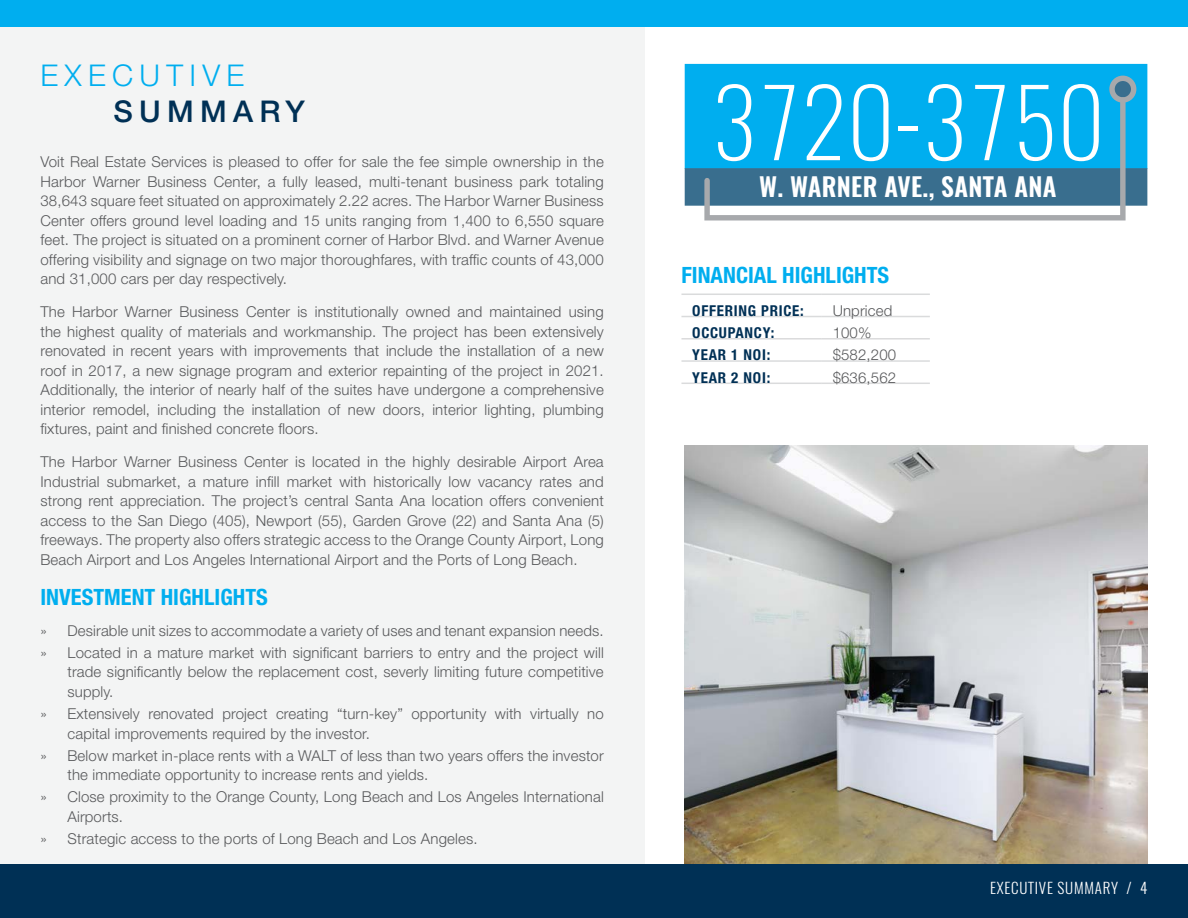
<style>
.page{position:relative;width:1188px;height:918px;background:#fff}
.page>*{position:absolute;margin:0;border:0;box-sizing:border-box;transform-origin:0 0}
.Property_Address{font:200 93px "Oswald";letter-spacing:.01em;color:#fff}
.Heading_-_2_Line_Acc{font:300 30px/36px "Helvetica Neue LT Std";letter-spacing:.21em;color:#00aeef}
.Property_Address_2{font:600 25.5px "Oswald";letter-spacing:.01em;color:#fff}
.Heading{font:700 condensed 22.5px "Helvetica Neue LT Std";color:#00aeef}
.Copy{font:300 15px/19.5px "Helvetica Neue LT Std";letter-spacing:.01em;color:#58595b;text-align:justify}
.Copy_-_Bold_Blue_CAP{font:700 condensed 15px "Helvetica Neue LT Std";letter-spacing:.05em;color:#003055}
.Chart_copy_left{font:300 15px "Helvetica Neue LT Std";letter-spacing:.01em;color:#58595b}
.t1{font:300 15px "Oswald";letter-spacing:.05em;color:#fff}
.Chart_copy_right{font:300 15px "Helvetica Neue LT Std";color:#58595b}
.s1{font-weight:500;color:#003055}
</style>
<div class="page">
<div style="left:0;top:27px;width:644px;height:837px;background:#f3f4f4"></div>
<div style="left:0;top:0;width:1188px;height:27px;background:#00aeef"></div>
<div style="left:0;top:864px;width:1188px;height:54px;background:#003055"></div>
<img style="left:685px;top:446px;width:462px;height:418px">
<div style="left:685px;top:64px;width:462px;height:105px;background:#00aeef"></div>
<div style="left:685px;top:168px;width:462px;height:38px;background:#396e8e"></div>
<div style="left:1110px;top:80px;width:22px;height:19px;background:#396e8e;border-radius:50%"></div>
<svg style="left:702px;top:95px;width:426px;height:126px"></svg>
<div style="left:1109px;top:76px;width:27px;height:27px;border:5px solid #a7a9ac;border-radius:50%"></div>
<hr style="left:681px;top:294px;width:141px;height:1px;background:#dadbdc">
<hr style="left:822px;top:294px;width:108px;height:1px;background:#dadbdc">
<hr style="left:681px;top:316px;width:141px;height:1px;background:#dadbdc">
<hr style="left:822px;top:316px;width:108px;height:1px;background:#dadbdc">
<hr style="left:681px;top:338px;width:141px;height:2px;background:#dadbdc">
<hr style="left:822px;top:338px;width:108px;height:2px;background:#dadbdc">
<hr style="left:681px;top:360px;width:141px;height:2px;background:#dadbdc">
<hr style="left:822px;top:360px;width:108px;height:2px;background:#dadbdc">
<hr style="left:681px;top:383px;width:141px;height:1px;background:#dadbdc">
<hr style="left:822px;top:383px;width:108px;height:1px;background:#dadbdc">
<p class="Heading_-_2_Line_Acc" style="left:113px;top:57px;width:193px;text-indent:-73px">EXECUTIVE<br><span class="s1">SUMMARY</span></p>
<p class="Copy" style="left:40px;top:152px;width:565px">Voit Real Estate Services is pleased to offer for sale the fee simple ownership in the Harbor Warner Business Center, a fully leased, multi-tenant business park totaling 38,643 square feet situated on approximately 2.22 acres. The Harbor Warner Business Center offers ground level loading and 15 units ranging from 1,400 to 6,550 square feet. The project is situated on a prominent corner of Harbor Blvd. and Warner Avenue offering visibility and signage on two major thoroughfares, with traffic counts of 43,000 and 31,000 cars per day respectively.</p>
<p class="Copy" style="left:40px;top:302px;width:565px">The Harbor Warner Business Center is institutionally owned and maintained using the highest quality of materials and workmanship. The project has been extensively renovated in recent years with improvements that include the installation of a new roof in 2017, a new signage program and exterior repainting of the project in 2021.<br>Additionally, the interior of nearly half of the suites have undergone a comprehensive interior remodel, including the installation of new doors, interior lighting, plumbing fixtures, paint and finished concrete floors.</p>
<p class="Copy" style="left:40px;top:452px;width:565px">The Harbor Warner Business Center is located in the highly desirable Airport Area Industrial submarket, a mature infill market with historically low vacancy rates and strong rent appreciation. The project’s central Santa Ana location offers convenient access to the San Diego (405), Newport (55), Garden Grove (22) and Santa Ana (5) freeways. The property also offers strategic access to the Orange County Airport, Long Beach Airport and Los Angeles International Airport and the Ports of Long Beach.</p>
<p class="Heading" style="left:40px;top:584px;width:229px">INVESTMENT HIGHLIGHTS</p>
<p class="Copy" style="left:40px;top:620px;width:565px">» Desirable unit sizes to accommodate a variety of uses and tenant expansion needs.</p>
<p class="Copy" style="left:68px;top:642px;width:538px;text-indent:-27px">» Located in a mature market with significant barriers to entry and the project will trade significantly below the replacement cost, severly limiting future competitive supply.</p>
<p class="Copy" style="left:68px;top:704px;width:538px;text-indent:-27px">» Extensively renovated project creating “turn-key” opportunity with virtually no capital improvements required by the investor.</p>
<p class="Copy" style="left:68px;top:745px;width:538px;text-indent:-27px">» Below market in-place rents with a WALT of less than two years offers the investor the immediate opportunity to increase rents and yields.</p>
<p class="Copy" style="left:68px;top:787px;width:538px;text-indent:-27px">» Close proximity to the Orange County, Long Beach and Los Angeles International<br>Airports.</p>
<p class="Copy" style="left:40px;top:829px;width:439px">» Strategic access to the ports of Long Beach and Los Angeles.</p>
<p class="Property_Address" style="left:712px;top:61px;width:394px">3720-3750</p>
<p class="Property_Address_2" style="left:759px;top:169px;width:299px">W. WARNER AVE., SANTA ANA</p>
<p class="Heading" style="left:681px;top:261px;width:209px">FINANCIAL HIGHLIGHTS</p>
<p class="Copy_-_Bold_Blue_CAP" style="left:692px;top:301px;width:113px">OFFERING PRICE:</p>
<p class="Chart_copy_left" style="left:833px;top:301px;width:61px">Unpriced</p>
<p class="Copy_-_Bold_Blue_CAP" style="left:692px;top:324px;width:84px">OCCUPANCY:</p>
<p class="Chart_copy_right" style="left:833px;top:324px;width:40px">100%</p>
<p class="Copy_-_Bold_Blue_CAP" style="left:692px;top:346px;width:80px">YEAR 1 NOI:</p>
<p class="Chart_copy_left" style="left:833px;top:346px;width:65px">$582,200</p>
<p class="Copy_-_Bold_Blue_CAP" style="left:692px;top:368px;width:80px">YEAR 2 NOI:</p>
<p class="Chart_copy_left" style="left:833px;top:368px;width:65px">$636,562</p>
<p class="t1" style="left:990px;top:878px;width:159px">EXECUTIVE SUMMARY / 4</p>
</div>
